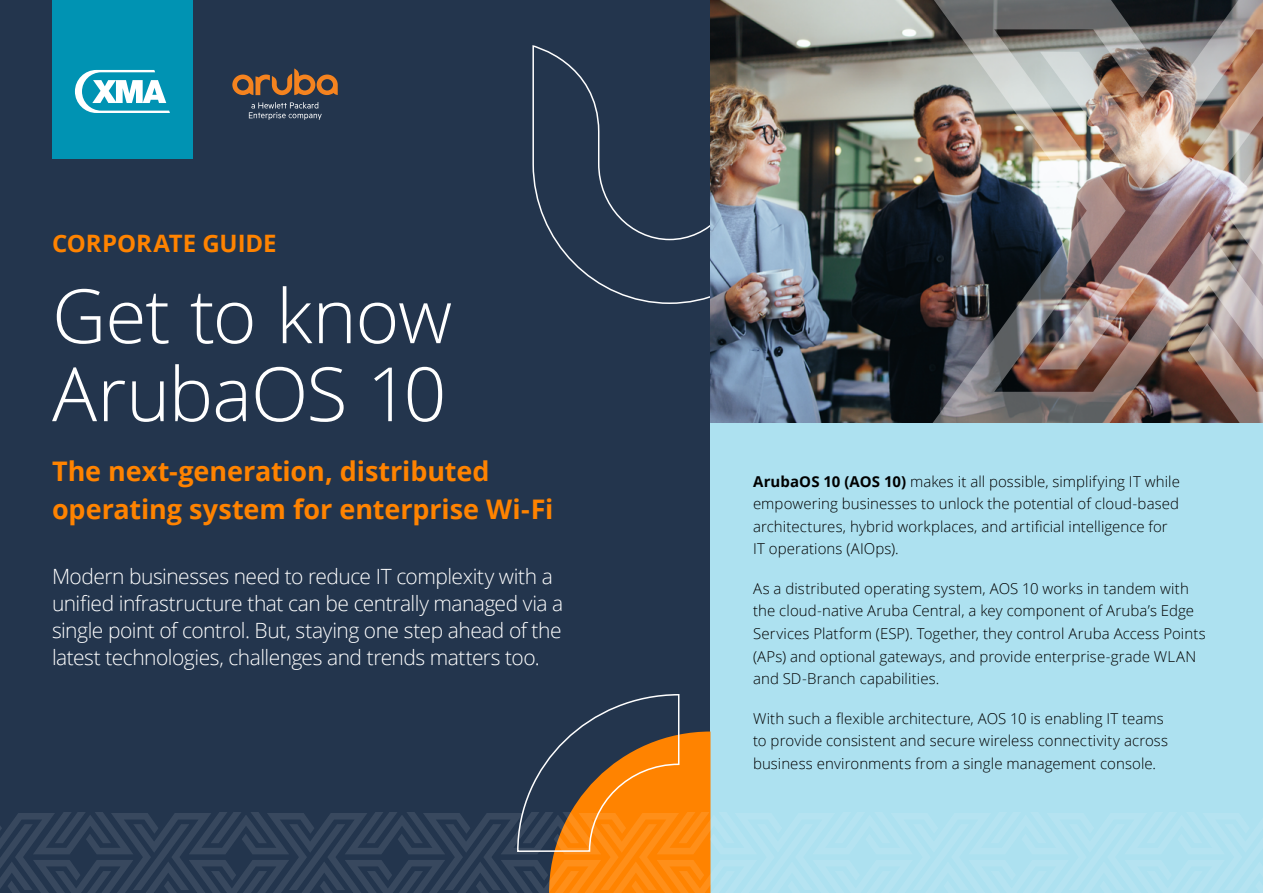
<style>
.page{position:relative;width:1263px;height:893px;background:#23354d}
.page>*{position:absolute;margin:0;border:0;box-sizing:border-box;transform-origin:0 0}
.t1{font:300 75px/78px "Open Sans";letter-spacing:-.015em;color:#fff}
.t2{font:700 27px/37.5px "Open Sans";letter-spacing:-.005em;color:#ff8300}
.t3{font:700 24px "Open Sans";letter-spacing:-.005em;color:#ff8300}
.t4{font:300 21px/27px "Open Sans";letter-spacing:-.025em;color:#fff}
.t5{font:300 15px/22.5px "Open Sans";letter-spacing:.005em;color:#000}
.s1{font-weight:700}
</style>
<div class="page">
<svg style="left:532px;top:45px;width:178px;height:259px"></svg>
<img style="left:710px;top:0;width:222px;height:423px">
<img style="left:932px;top:0;width:331px;height:423px">
<div style="left:710px;top:423px;width:553px;height:470px;background:#ade1f0"></div>
<svg style="left:0;top:694px;width:711px;height:199px"></svg>
<div style="left:52px;top:1px;width:141px;height:158px;background:#0093b3"></div>
<svg style="left:75px;top:70px;width:95px;height:43px"></svg>
<svg style="left:249px;top:102px;width:73px;height:18px"></svg>
<svg style="left:232px;top:68px;width:106px;height:27px"></svg>
<h3 class="t3" style="left:52px;top:226px;width:226px">CORPORATE GUIDE</h3>
<h1 class="t1" style="left:52px;top:275px;width:402px">Get to know<br>ArubaOS 10</h1>
<h2 class="t2" style="left:52px;top:452px;width:503px">The next-generation, distributed operating system for enterprise Wi-Fi</h2>
<h3 class="t4" style="left:52px;top:562px;width:513px">Modern businesses need to reduce IT complexity with a unified infrastructure that can be centrally managed via a single point of control. But, staying one step ahead of the latest technologies, challenges and trends matters too.</h3>
<p class="t5" style="left:753px;top:470px;width:428px"><span class="s1">ArubaOS 10 (AOS 10)</span> makes it all possible, simplifying IT while empowering businesses to unlock the potential of cloud-based architectures, hybrid workplaces, and artificial intelligence for IT operations (AIOps).</p>
<p class="t5" style="left:753px;top:577px;width:454px">As a distributed operating system, AOS 10 works in tandem with the cloud-native Aruba Central, a key component of Aruba’s Edge Services Platform (ESP). Together, they control Aruba Access Points (APs) and optional gateways, and provide enterprise-grade WLAN and SD-Branch capabilities.</p>
<p class="t5" style="left:753px;top:706px;width:417px">With such a flexible architecture, AOS 10 is enabling IT teams to provide consistent and secure wireless connectivity across business environments from a single management console.</p>
</div>
